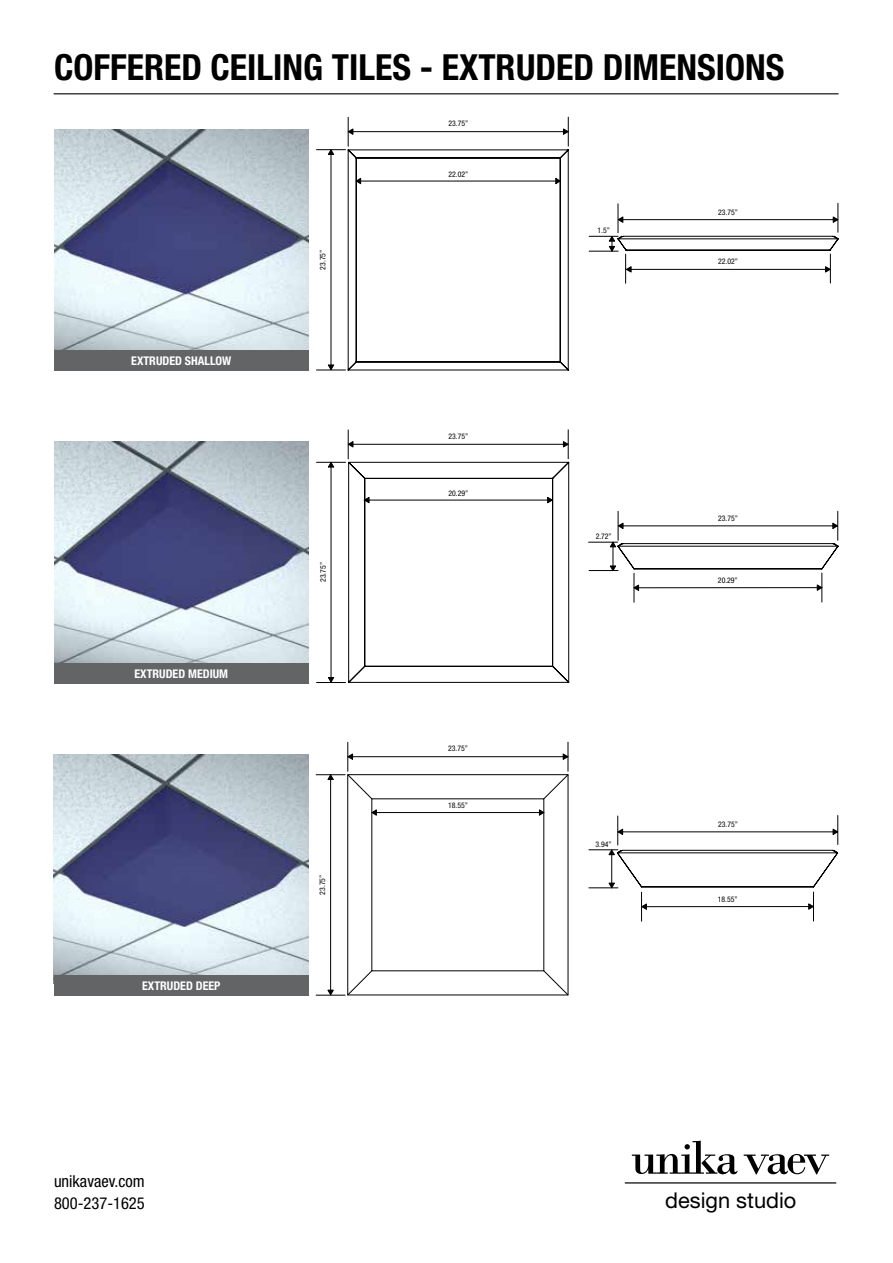
<style>
.page{position:relative;width:893px;height:1263px;background:#fff}
.page>*{position:absolute;margin:0;border:0;box-sizing:border-box;transform-origin:0 0}
.t1{font:700 condensed 36px "Helvetica Neue LT Pro";color:#000}
.t2{font:21.75px "Helvetica Neue LT Pro";color:#000}
.t3{font:condensed 16.5px/22.4px "Helvetica Neue LT Pro";color:#000}
.t4{font:700 condensed 12px "Helvetica Neue LT Pro";color:#fff}
.t5{font:condensed 7.65px "Helvetica Neue LT Pro";color:#000}
</style>
<div class="page">
<hr style="left:54px;top:93px;width:785px;height:1px;background:#000">
<svg style="left:347px;top:149px;width:222px;height:222px"></svg>
<hr style="left:348px;top:131px;width:220px;height:1px;background:#000">
<svg style="left:563px;top:117px;width:6px;height:29px"></svg>
<hr style="left:356px;top:181px;width:204px;height:1px;background:#000">
<svg style="left:356px;top:178px;width:5px;height:6px"></svg>
<svg style="left:555px;top:178px;width:6px;height:6px"></svg>
<svg style="left:589px;top:203px;width:250px;height:80px"></svg>
<hr style="left:331px;top:150px;width:1px;height:220px;background:#000">
<svg style="left:316px;top:364px;width:29px;height:7px"></svg>
<svg style="left:316px;top:117px;width:37px;height:38px"></svg>
<hr style="left:348px;top:444px;width:220px;height:1px;background:#000">
<svg style="left:348px;top:430px;width:5px;height:29px"></svg>
<svg style="left:563px;top:430px;width:6px;height:29px"></svg>
<hr style="left:316px;top:682px;width:30px;height:1px;background:#000">
<hr style="left:316px;top:462px;width:30px;height:1px;background:#000">
<hr style="left:331px;top:462px;width:1px;height:220px;background:#000">
<svg style="left:328px;top:677px;width:6px;height:5px"></svg>
<svg style="left:328px;top:462px;width:6px;height:5px"></svg>
<svg style="left:589px;top:511px;width:250px;height:91px"></svg>
<svg style="left:348px;top:461px;width:222px;height:222px"></svg>
<hr style="left:348px;top:756px;width:220px;height:1px;background:#000">
<hr style="left:372px;top:812px;width:172px;height:1px;background:#000">
<svg style="left:373px;top:809px;width:4px;height:7px"></svg>
<svg style="left:539px;top:809px;width:3px;height:7px"></svg>
<hr style="left:330px;top:775px;width:1px;height:220px;background:#000">
<svg style="left:316px;top:742px;width:57px;height:58px"></svg>
<svg style="left:316px;top:970px;width:57px;height:26px"></svg>
<svg style="left:543px;top:970px;width:26px;height:26px"></svg>
<svg style="left:543px;top:742px;width:26px;height:58px"></svg>
<svg style="left:589px;top:815px;width:249px;height:106px"></svg>
<img style="left:54px;top:129px;width:255px;height:222px">
<img style="left:54px;top:442px;width:255px;height:221px">
<img style="left:54px;top:754px;width:254px;height:222px">
<div style="left:54px;top:351px;width:255px;height:20px;background:#636466"></div>
<div style="left:54px;top:663px;width:255px;height:20px;background:#636466"></div>
<div style="left:54px;top:976px;width:255px;height:20px;background:#636466"></div>
<svg style="left:632px;top:1141px;width:106px;height:33px"></svg>
<svg style="left:744px;top:1154px;width:85px;height:20px"></svg>
<hr style="left:625px;top:1182px;width:211px;height:1px;background:#000">
<h1 class="t1" style="left:54px;top:45px;width:732px">COFFERED CEILING TILES - EXTRUDED DIMENSIONS</h1>
<p class="t5" style="left:448px;top:119px;width:21px">23.75”</p>
<h3 class="t4" style="left:131px;top:354px;width:102px">EXTRUDED SHALLOW</h3>
<h3 class="t4" style="left:135px;top:666px;width:95px">EXTRUDED MEDIUM</h3>
<h3 class="t4" style="left:142px;top:979px;width:80px">EXTRUDED DEEP</h3>
<h3 class="t3" style="left:54px;top:1169px;width:92px">unikavaev.com<br>800-237-1625</h3>
<p class="t5" style="left:318px;top:269px;width:21px;rotate:-90deg">23.75”</p>
<p class="t5" style="left:318px;top:582px;width:21px;rotate:-90deg">23.75”</p>
<p class="t5" style="left:318px;top:895px;width:21px;rotate:-90deg">23.75”</p>
<p class="t5" style="left:448px;top:169px;width:21px">22.02”</p>
<p class="t5" style="left:448px;top:432px;width:21px">23.75”</p>
<p class="t5" style="left:448px;top:488px;width:21px">20.29”</p>
<p class="t5" style="left:448px;top:744px;width:21px">23.75”</p>
<p class="t5" style="left:448px;top:801px;width:21px">18.55”</p>
<p class="t5" style="left:598px;top:226px;width:14px">1.5”</p>
<p class="t5" style="left:596px;top:531px;width:18px">2.72”</p>
<p class="t5" style="left:595px;top:840px;width:18px">3.94”</p>
<p class="t5" style="left:718px;top:208px;width:21px">23.75”</p>
<p class="t5" style="left:718px;top:257px;width:21px">22.02”</p>
<p class="t5" style="left:718px;top:514px;width:21px">23.75”</p>
<p class="t5" style="left:718px;top:576px;width:21px">20.29”</p>
<p class="t5" style="left:718px;top:820px;width:21px">23.75”</p>
<p class="t5" style="left:718px;top:895px;width:21px">18.55”</p>
<h2 class="t2" style="left:665px;top:1186px;width:133px">design studio</h2>
</div>
